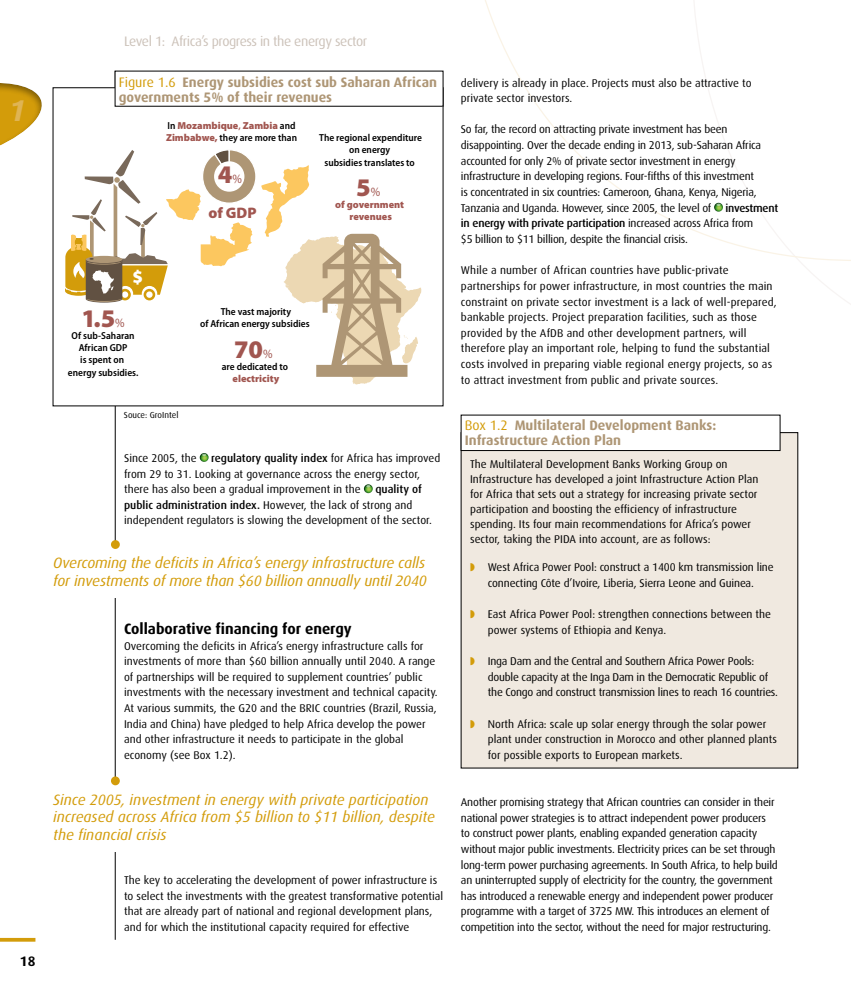
<style>
.page{position:relative;width:851px;height:993px;background:#fff}
.page>*{position:absolute;margin:0;border:0;box-sizing:border-box;transform-origin:0 0}
.t1{font:italic 700 30px "Dax";color:#dfb454}
.t2{font:900 25.38px "Myriad Pro";color:#a15650}
.t3{font:900 18.25px "Myriad Pro";color:#fff}
.t4{font:900 15.25px "Myriad Pro";color:#a15650}
.t5{font:italic 15px/17.5px "Dax";letter-spacing:-.01em;color:#d39c0a}
.t6{font:700 15px "Dax";color:#000}
.t7{font:700 13.75px/15px "Dax";color:#ae9675}
.t8{font:13.75px "Dax";letter-spacing:-.03em;color:#ccc2b9}
.t9{font:700 13.75px "Dax";color:#000}
.t10{font:11.25px/15.6px "Dax";color:#000}
.t11{font:11.25px/15.6px "Dax";letter-spacing:-.02em;color:#000}
.t12{font:600 semi-condensed 10.12px/12.2px "Myriad Pro";color:#000;text-align:center}
.t13{font:900 10.12px/12.2px "Myriad Pro";color:#a15650}
.t14{font:8.75px "Dax";color:#000}
.s1{font-weight:400;color:#d39c0a}
.s2{font-weight:600;font-stretch:semi-condensed;color:#000}
.s3{font-weight:600;font-stretch:semi-condensed}
.s4{font-weight:400;font-stretch:semi-condensed;font-size:12.75px}
.s5{font-weight:500}
</style>
<div class="page">
<svg style="left:389px;top:1px;width:461px;height:348px"></svg>
<svg style="left:0;top:83px;width:53px;height:72px"></svg>
<svg style="left:0;top:937px;width:35px;height:4px"></svg>
<hr style="left:115px;top:71px;width:1px;height:868px;background:#000">
<svg style="left:200px;top:453px;width:8px;height:8px"></svg>
<svg style="left:364px;top:484px;width:9px;height:9px"></svg>
<svg style="left:714px;top:203px;width:8px;height:8px"></svg>
<div style="left:461px;top:432px;width:336px;height:335px;background:#f0e9e0"></div>
<div style="left:461px;top:415px;width:319px;height:35px;background:#fff"></div>
<div style="left:53px;top:88px;width:390px;height:318px;background:#fff"></div>
<div style="left:115px;top:71px;width:328px;height:35px;background:#fff"></div>
<svg style="left:65px;top:150px;width:357px;height:235px"></svg>
<div style="left:106px;top:544px;width:18px;height:53px;background:#fff"></div>
<div style="left:111px;top:540px;width:9px;height:8px;background:#d39c0a;border-radius:50%"></div>
<div style="left:106px;top:780px;width:18px;height:71px;background:#fff"></div>
<div style="left:111px;top:776px;width:9px;height:9px;background:#d39c0a;border-radius:50%"></div>
<h1 class="t1" style="left:9px;top:94px;width:19px">1</h1>
<p class="t8" style="left:124px;top:34px;width:245px">Level 1: Africa’s progress in the energy sector</p>
<p class="t7" style="left:119px;top:74px;width:320px"><span class="s1">Figure 1.6</span> Energy subsidies cost sub Saharan African governments 5% of their revenues</p>
<p class="t13" style="left:166px;top:118px;width:132px"><span class="s2">In</span> Mozambique<span class="s3">,</span> Zambia <span class="s2">and<br></span>Zimbabwe, <span class="s2">they are more than</span></p>
<h2 class="t2" style="left:218px;top:158px;width:26px">4<span class="s4">%</span></h2>
<h3 class="t4" style="left:208px;top:202px;width:50px">of GDP</h3>
<p class="t12" style="left:319px;top:131px;width:104px">The regional expenditure on energy<br>subsidies translates to</p>
<h2 class="t2" style="left:356px;top:170px;width:26px">5<span class="s4">%</span></h2>
<p class="t13" style="left:335px;top:198px;width:70px;text-align:center">of government revenues</p>
<p class="t9" style="left:20px;top:953px;width:17px">18</p>
<h3 class="t3" style="left:132px;top:265px;width:12px">$</h3>
<h2 class="t2" style="left:81px;top:301px;width:45px">1.5<span class="s4">%</span></h2>
<p class="t12" style="left:68px;top:329px;width:72px">Of sub-Saharan<br>African GDP<br>is spent on energy subsidies.</p>
<p class="t14" style="left:124px;top:410px;width:56px">Souce: GroIntel</p>
<p class="t12" style="left:200px;top:305px;width:111px">The vast majority<br>of African energy subsidies</p>
<h2 class="t2" style="left:234px;top:332px;width:40px">70<span class="s4">%</span></h2>
<p class="t12" style="left:222px;top:360px;width:68px">are dedicated to</p>
<p class="t13" style="left:232px;top:372px;width:48px">electricity</p>
<p class="t10" style="left:124px;top:450px;width:318px;text-indent:87px"><span class="s5">regulatory quality index</span> for Africa has improved from 29 to 31. Looking at governance across the energy sector, there has also been a gradual improvement in the</p>
<p class="t10" style="left:124px;top:450px;width:74px">Since 2005, the</p>
<p class="t10" style="left:124px;top:481px;width:309px;text-indent:251px"><span class="s5">quality of public administration index.</span> However, the lack of strong and independent regulators is slowing the development of the sector.</p>
<h3 class="t5" style="left:53px;top:554px;width:375px">Overcoming the deficits in Africa’s energy infrastructure calls for investments of more than $60 billion annually until 2040</h3>
<h3 class="t6" style="left:124px;top:620px;width:229px">Collaborative financing for energy</h3>
<p class="t10" style="left:124px;top:637px;width:315px">Overcoming the deficits in Africa’s energy infrastructure calls for investments of more than $60 billion annually until 2040. A range of partnerships will be required to supplement countries’ public investments with the necessary investment and technical capacity.<br>At various summits, the G20 and the BRIC countries (Brazil, Russia, India and China) have pledged to help Africa develop the power and other infrastructure it needs to participate in the global economy (see Box 1.2).</p>
<h3 class="t5" style="left:53px;top:790px;width:383px">Since 2005, investment in energy with private participation increased across Africa from $5 billion to $11 billion, despite the financial crisis</h3>
<p class="t10" style="left:124px;top:872px;width:320px">The key to accelerating the development of power infrastructure is to select the investments with the greatest transformative potential that are already part of national and regional development plans, and for which the institutional capacity required for effective</p>
<p class="t10" style="left:461px;top:75px;width:292px">delivery is already in place. Projects must also be attractive to private sector investors.</p>
<p class="t11" style="left:461px;top:122px;width:319px">So far, the record on attracting private investment has been disappointing. Over the decade ending in 2013, sub-Saharan Africa accounted for only 2% of private sector investment in energy infrastructure in developing regions. Four-fifths of this investment<br>is concentrated in six countries: Cameroon, Ghana, Kenya, Nigeria, Tanzania and Uganda. However, since 2005, the level of <span class="s5">investment in energy with private participation</span> increased across Africa from<br>$5 billion to $11 billion, despite the financial crisis.</p>
<p class="t10" style="left:461px;top:262px;width:317px">While a number of African countries have public-private partnerships for power infrastructure, in most countries the main constraint on private sector investment is a lack of well-prepared, bankable projects. Project preparation facilities, such as those provided by the AfDB and other development partners, will therefore play an important role, helping to fund the substantial costs involved in preparing viable regional energy projects, so as to attract investment from public and private sources.</p>
<p class="t7" style="left:464px;top:417px;width:253px"><span class="s1">Box 1.2</span> Multilateral Development Banks:<br>Infrastructure Action Plan</p>
<p class="t10" style="left:470px;top:457px;width:290px;line-height:15px">The Multilateral Development Banks Working Group on Infrastructure has developed a joint Infrastructure Action Plan for Africa that sets out a strategy for increasing private sector participation and boosting the efficiency of infrastructure spending. Its four main recommendations for Africa’s power sector, taking the PIDA into account, are as follows:</p>
<p class="t10" style="left:488px;top:559px;width:287px">West Africa Power Pool: construct a 1400 km transmission line connecting Côte d’Ivoire, Liberia, Sierra Leone and Guinea.</p>
<p class="t10" style="left:488px;top:606px;width:285px">East Africa Power Pool: strengthen connections between the power systems of Ethiopia and Kenya.</p>
<p class="t11" style="left:488px;top:653px;width:292px">Inga Dam and the Central and Southern Africa Power Pools: double capacity at the Inga Dam in the Democratic Republic of the Congo and construct transmission lines to reach 16 countries.</p>
<p class="t10" style="left:488px;top:716px;width:290px">North Africa: scale up solar energy through the solar power plant under construction in Morocco and other planned plants for possible exports to European markets.</p>
<p class="t11" style="left:461px;top:794px;width:318px">Another promising strategy that African countries can consider in their national power strategies is to attract independent power producers<br>to construct power plants, enabling expanded generation capacity without major public investments. Electricity prices can be set through long-term power purchasing agreements. In South Africa, to help build an uninterrupted supply of electricity for the country, the government has introduced a renewable energy and independent power producer programme with a target of 3725 MW. This introduces an element of competition into the sector, without the need for major restructuring.</p>
</div>
